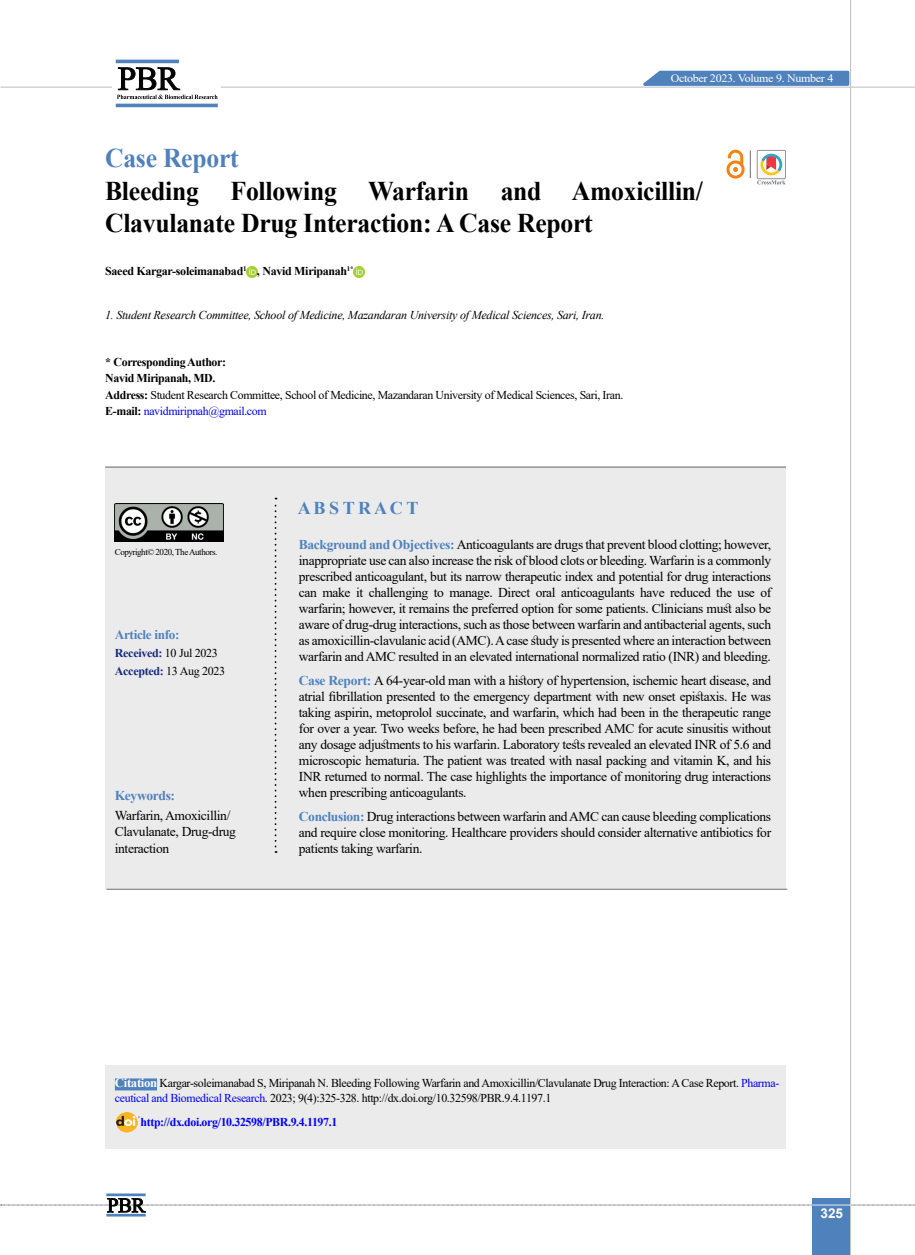
<style>
.page{position:relative;width:915px;height:1255px;background:#fff}
.page>*{position:absolute;margin:0;border:0;box-sizing:border-box;transform-origin:0 0}
.t1{font:700 27px/32.4px "Times New Roman";letter-spacing:-.01em;color:#000;scale:.95 1}
.t2{font:700 27px "Times New Roman";letter-spacing:-.01em;color:#4f81bd;scale:.95 1}
.t3{font:700 18px "Times New Roman";color:#4f81bd}
.t4{font:13.5px/16px "Times New Roman";letter-spacing:-.025em;color:#000;text-align:justify}
.t5{font:700 13.5px "Times New Roman";letter-spacing:-.025em;color:#4f81bd}
.t6{font:700 13.5px "Arial";color:#fff}
.t7{font:700 13.2px "Times New Roman";letter-spacing:-.025em;color:#4f81bd}
.t8{font:12px/16.2px "Times New Roman";letter-spacing:-.03em;color:#000}
.t9{font:italic 12px "Times New Roman";letter-spacing:-.02em;color:#000}
.t10{font:700 12px "Times New Roman";letter-spacing:-.025em;color:#000}
.t11{font:700 12px "Times New Roman";letter-spacing:-.03em;color:#00f}
.t12{font:700 12px/18.3px "Times New Roman";letter-spacing:-.025em;color:#14287e}
.t13{font:11.4px "Times New Roman";letter-spacing:-.025em;color:#fff;scale:1.05 1}
.t14{font:9px "Times New Roman";letter-spacing:-.05em;color:#000}
.s1{font-weight:700}
.s2{color:#00f}
.s3{font-weight:400;color:#000}
.s4{font-weight:700;color:#4f81bd}
.s5{font-weight:700;font-size:12.75px;color:#fff}
</style>
<div class="page">
<hr style="left:0;top:87px;width:914px;height:1px;background:#c2c4c6">
<div style="left:812px;top:1198px;width:38px;height:56px;background:#4f81bd"></div>
<hr style="left:849px;top:0;width:1px;height:1254px;background:#c2c4c6">
<svg style="left:635px;top:69px;width:215px;height:18px;background:#749bca"></svg>
<svg style="left:1px;top:1197px;width:914px;height:15px"></svg>
<hr style="left:106px;top:1193px;width:40px;height:3px;background:#4f81bd">
<hr style="left:106px;top:1213px;width:40px;height:3px;background:#4f81bd">
<div style="left:112px;top:56px;width:108px;height:49px;background:linear-gradient(to right,#fff,#fff)"></div>
<hr style="left:116px;top:60px;width:63px;height:3px;background:#4f81bd">
<hr style="left:116px;top:104px;width:102px;height:3px;background:#4f81bd">
<svg style="left:117px;top:67px;width:100px;height:32px"></svg>
<div style="left:105px;top:466px;width:681px;height:422px;background:#ebebec"></div>
<svg style="left:246px;top:267px;width:11px;height:10px"></svg>
<svg style="left:353px;top:267px;width:11px;height:10px"></svg>
<svg style="left:274px;top:497px;width:2px;height:355px"></svg>
<hr style="left:105px;top:467px;width:680px;height:1px;background:#6d6e71">
<hr style="left:106px;top:888px;width:681px;height:1px;background:#6d6e71">
<img style="left:115px;top:503px;width:108px;height:38px">
<div style="left:105px;top:1065px;width:680px;height:83px;background:#ebebec"></div>
<div style="left:115px;top:1078px;width:42px;height:12px;background:#4f81bd"></div>
<img style="left:115px;top:1112px;width:25px;height:20px">
<svg style="left:756px;top:150px;width:29px;height:34px"></svg>
<svg style="left:726px;top:150px;width:24px;height:28px"></svg>
<p class="t13" style="left:670px;top:70px;width:156px">October 2023. Volume 9. Number 4</p>
<h1 class="t2" style="left:105px;top:139px;width:142px">Case Report</h1>
<h1 class="t1" style="left:105px;top:173px;width:630px">Bleeding Following Warfarin and Amoxicillin/<br>Clavulanate Drug Interaction: A Case Report</h1>
<p class="t10" style="left:105px;top:263px;width:250px">Saeed Kargar-soleimanabad<sup>1</sup> , Navid Miripanah<sup>1*</sup></p>
<p class="t9" style="left:105px;top:306px;width:500px">1. Student Research Committee, School of Medicine, Mazandaran University of Medical Sciences, Sari, Iran.</p>
<p class="t8" style="left:105px;top:353px;width:519px"><span class="s1">* Corresponding Author:<br>Navid Miripanah, MD.<br>Address:</span> Student Research Committee, School of Medicine, Mazandaran University of Medical Sciences, Sari, Iran.<br><span class="s1">E-mail:</span> <span class="s2">navidmiripnah@gmail.com</span></p>
<p class="t14" style="left:115px;top:545px;width:104px">Copyright© 2020, The Authors.</p>
<p class="t7" style="left:115px;top:625px;width:66px">Article info:</p>
<p class="t12" style="left:115px;top:643px;width:112px">Received: <span class="s3">10 Jul 2023<br></span>Accepted: <span class="s3">13 Aug 2023</span></p>
<p class="t5" style="left:115px;top:785px;width:62px">Keywords:</p>
<p class="t4" style="left:115px;top:806px;width:123px;line-height:16.5px;text-align:left">Warfarin, Amoxicillin/<br>Clavulanate, Drug-drug interaction</p>
<h2 class="t3" style="left:297px;top:494px;width:122px">A B S T R A C T</h2>
<p class="t4" style="left:299px;top:535px;width:473px"><span class="s4">Background and Objectives:</span> Anticoagulants are drugs that prevent blood clotting; however, inappropriate use can also increase the risk of blood clots or bleeding. Warfarin is a commonly prescribed anticoagulant, but its narrow therapeutic index and potential for drug interactions can make it challenging to manage. Direct oral anticoagulants have reduced the use of warfarin; however, it remains the preferred option for some patients. Clinicians must also be aware of drug-drug interactions, such as those between warfarin and antibacterial agents, such as amoxicillin-clavulanic acid (AMC). A case study is presented where an interaction between warfarin and AMC resulted in an elevated international normalized ratio (INR) and bleeding.</p>
<p class="t4" style="left:299px;top:671px;width:473px"><span class="s4">Case Report:</span> A 64-year-old man with a history of hypertension, ischemic heart disease, and atrial fibrillation presented to the emergency department with new onset epistaxis. He was taking aspirin, metoprolol succinate, and warfarin, which had been in the therapeutic range for over a year. Two weeks before, he had been prescribed AMC for acute sinusitis without any dosage adjustments to his warfarin. Laboratory tests revealed an elevated INR of 5.6 and microscopic hematuria. The patient was treated with nasal packing and vitamin K, and his INR returned to normal. The case highlights the importance of monitoring drug interactions when prescribing anticoagulants.</p>
<p class="t4" style="left:299px;top:807px;width:473px"><span class="s4">Conclusion:</span> Drug interactions between warfarin and AMC can cause bleeding complications and require close monitoring. Healthcare providers should consider alternative antibiotics for patients taking warfarin.</p>
<p class="t8" style="left:115px;top:1075px;width:665px;line-height:15px"><span class="s5">Citation</span> Kargar-soleimanabad S, Miripanah N. Bleeding Following Warfarin and Amoxicillin/Clavulanate Drug Interaction: A Case Report. <span class="s2">Pharma&shy;ceutical and Biomedical Research</span>. 2023; 9(4):325-328. http://dx.doi.org/10.32598/PBR.9.4.1197.1</p>
<p class="t11" style="left:140px;top:1113px;width:198px">http://dx.doi.org/10.32598/PBR.9.4.1197.1</p>
<p class="t6" style="left:820px;top:1203px;width:24px">325</p>
</div>
